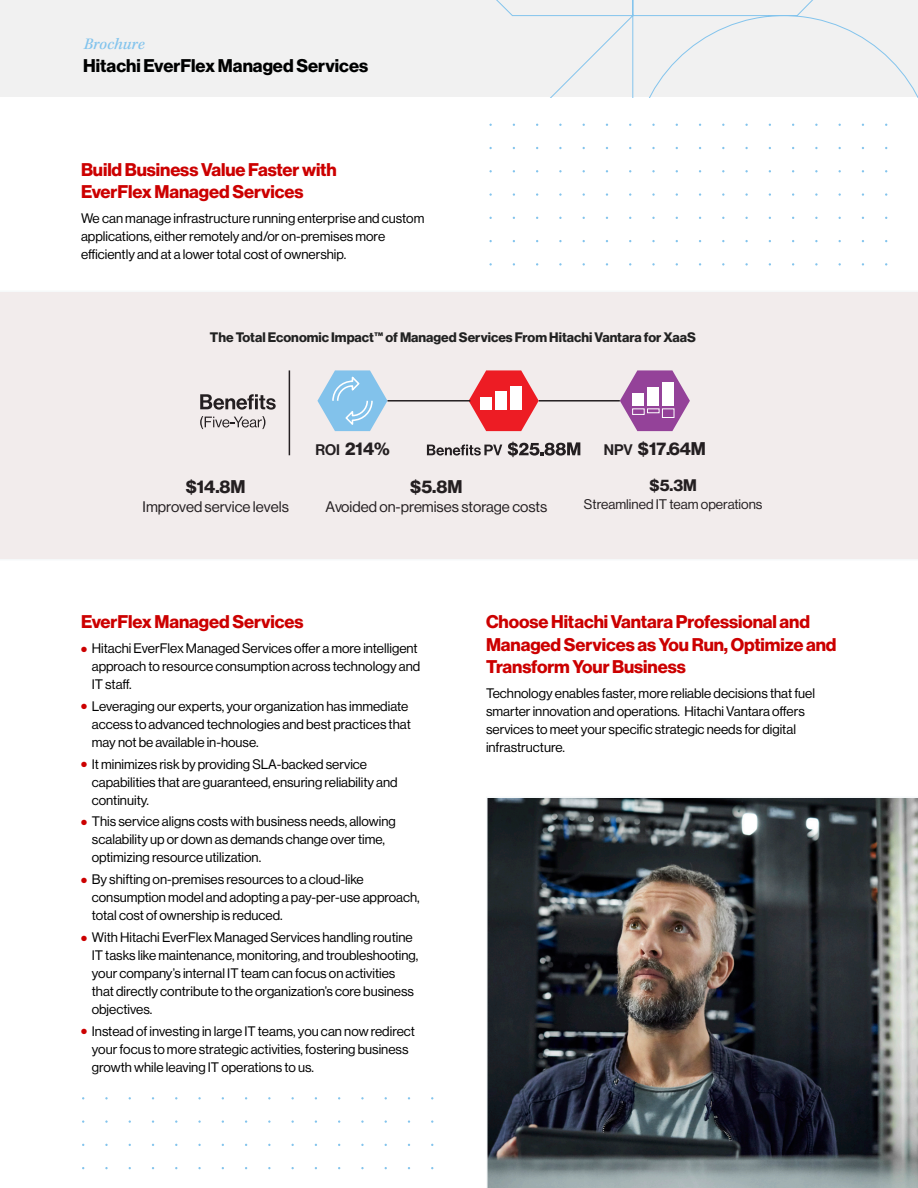
<style>
.page{position:relative;width:918px;height:1188px;background:#fff}
.page>*{position:absolute;margin:0;border:0;box-sizing:border-box;transform-origin:0 0}
.Primary-Subhead-Red{font:18px/22.5px "N Haas Grotesk DS Pro 75 Bd";letter-spacing:-.005em;color:#c00}
.t1{font:18px "N Haas Grotesk DS Pro 75 Bd";color:#000101}
.t2{font:18px "N Haas Grotesk DS Pro 75 Bd";color:#241f21}
.t3{font:italic 500 16.5px "Kepler Std";letter-spacing:-.005em;color:#83c4ed}
.t4{font:16.35px "N Haas Grotesk DS Pro 75 Bd";color:#241f21}
.t5{font:15px "N Haas Grotesk DS Pro 55 Rg";color:#241f21}
.t6{font:13.65px "N Haas Grotesk DS Pro 55 Rg";color:#241f21}
.Body{font:13.5px/18px "N Haas Grotesk DS Pro 55 Rg";color:#000101}
.Secondary-Subhead-Black{font:13.5px "N Haas Grotesk DS Pro 75 Bd";color:#222}
.s1{font-family:"N Haas Grotesk DS Pro 65 Md";font-size:15px}
.s2{color:#c00}
</style>
<div class="page">
<div style="left:0;top:0;width:918px;height:97px;background:#f1f1f1"></div>
<svg style="left:496px;top:0;width:422px;height:98px"></svg>
<div style="left:0;top:292px;width:918px;height:267px;background:#f2ecec"></div>
<svg style="left:489px;top:123px;width:399px;height:143px"></svg>
<svg style="left:200px;top:394px;width:76px;height:16px"></svg>
<svg style="left:200px;top:416px;width:65px;height:13px"></svg>
<hr style="left:289px;top:370px;width:1px;height:85px;background:#241f21">
<svg style="left:317px;top:370px;width:71px;height:61px;background:#a6d0ec"></svg>
<svg style="left:427px;top:444px;width:75px;height:12px"></svg>
<svg style="left:508px;top:442px;width:72px;height:15px"></svg>
<svg style="left:469px;top:370px;width:70px;height:61px;background:#ee5d63"></svg>
<div style="left:510px;top:387px;width:11px;height:23px;background:#fff"></div>
<div style="left:495px;top:391px;width:11px;height:19px;background:#fff"></div>
<div style="left:480px;top:397px;width:11px;height:13px;background:#fff"></div>
<svg style="left:620px;top:370px;width:70px;height:61px"></svg>
<hr style="left:388px;top:400px;width:82px;height:2px;background:#241f21">
<hr style="left:539px;top:400px;width:81px;height:2px;background:#241f21">
<img style="left:487px;top:798px;width:431px;height:390px">
<svg style="left:82px;top:1097px;width:352px;height:73px"></svg>
<p class="t3" style="left:84px;top:35px;width:62px">Brochure</p>
<h1 class="t1" style="left:83px;top:55px;width:287px">Hitachi EverFlex Managed Services</h1>
<p class="Primary-Subhead-Red" style="left:81px;top:159px;width:257px">Build Business Value Faster with<br>EverFlex Managed Services</p>
<p class="Body" style="left:81px;top:209px;width:345px">We can manage infrastructure running enterprise and custom applications, either remotely and/or on-premises more efficiently and at a lower total cost of ownership.</p>
<p class="Secondary-Subhead-Black" style="left:210px;top:329px;width:487px">The Total Economic Impact™ of Managed Services From Hitachi Vantara for XaaS</p>
<h1 class="t2" style="left:186px;top:476px;width:61px">$14.8M</h1>
<p class="t5" style="left:143px;top:499px;width:148px">Improved service levels</p>
<h1 class="t2" style="left:315px;top:438px;width:76px"><span class="s1">ROI</span> 214%</h1>
<h1 class="t2" style="left:604px;top:438px;width:104px"><span class="s1">NPV</span> $17.64M</h1>
<h1 class="t2" style="left:410px;top:476px;width:54px">$5.8M</h1>
<p class="t5" style="left:325px;top:499px;width:223px">Avoided on-premises storage costs</p>
<p class="t4" style="left:649px;top:476px;width:49px">$5.3M</p>
<p class="t6" style="left:584px;top:497px;width:180px">Streamlined IT team operations</p>
<p class="Primary-Subhead-Red" style="left:81px;top:611px;width:224px">EverFlex Managed Services</p>
<p class="Body" style="left:92px;top:639px;width:330px;text-indent:-11px"><span class="s2">●</span> Hitachi EverFlex Managed Services offer a more intelligent approach to resource consumption across technology and<br>IT staff.</p>
<p class="Body" style="left:92px;top:697px;width:321px;text-indent:-11px"><span class="s2">●</span> Leveraging our experts, your organization has immediate access to advanced technologies and best practices that may not be available in-house.</p>
<p class="Body" style="left:92px;top:755px;width:307px;text-indent:-11px"><span class="s2">●</span> It minimizes risk by providing SLA-backed service capabilities that are guaranteed, ensuring reliability and continuity.</p>
<p class="Body" style="left:92px;top:813px;width:306px;text-indent:-11px"><span class="s2">●</span> This service aligns costs with business needs, allowing scalability up or down as demands change over time, optimizing resource utilization.</p>
<p class="Body" style="left:92px;top:871px;width:329px;text-indent:-11px"><span class="s2">●</span> By shifting on-premises resources to a cloud-like consumption model and adopting a pay-per-use approach, total cost of ownership is reduced.</p>
<p class="Body" style="left:92px;top:928px;width:328px;text-indent:-11px"><span class="s2">●</span> With Hitachi EverFlex Managed Services handling routine IT tasks like maintenance, monitoring, and troubleshooting, your company’s internal IT team can focus on activities that directly contribute to the organization’s core business objectives.</p>
<p class="Body" style="left:92px;top:1022px;width:325px;text-indent:-11px"><span class="s2">●</span> Instead of investing in large IT teams, you can now redirect your focus to more strategic activities, fostering business growth while leaving IT operations to us.</p>
<p class="Primary-Subhead-Red" style="left:486px;top:611px;width:352px">Choose Hitachi Vantara Professional and<br>Managed Services as You Run, Optimize and<br>Transform Your Business</p>
<p class="Body" style="left:486px;top:684px;width:331px">Technology enables faster, more reliable decisions that fuel smarter innovation and operations. Hitachi Vantara offers services to meet your specific strategic needs for digital infrastructure.</p>
</div>
